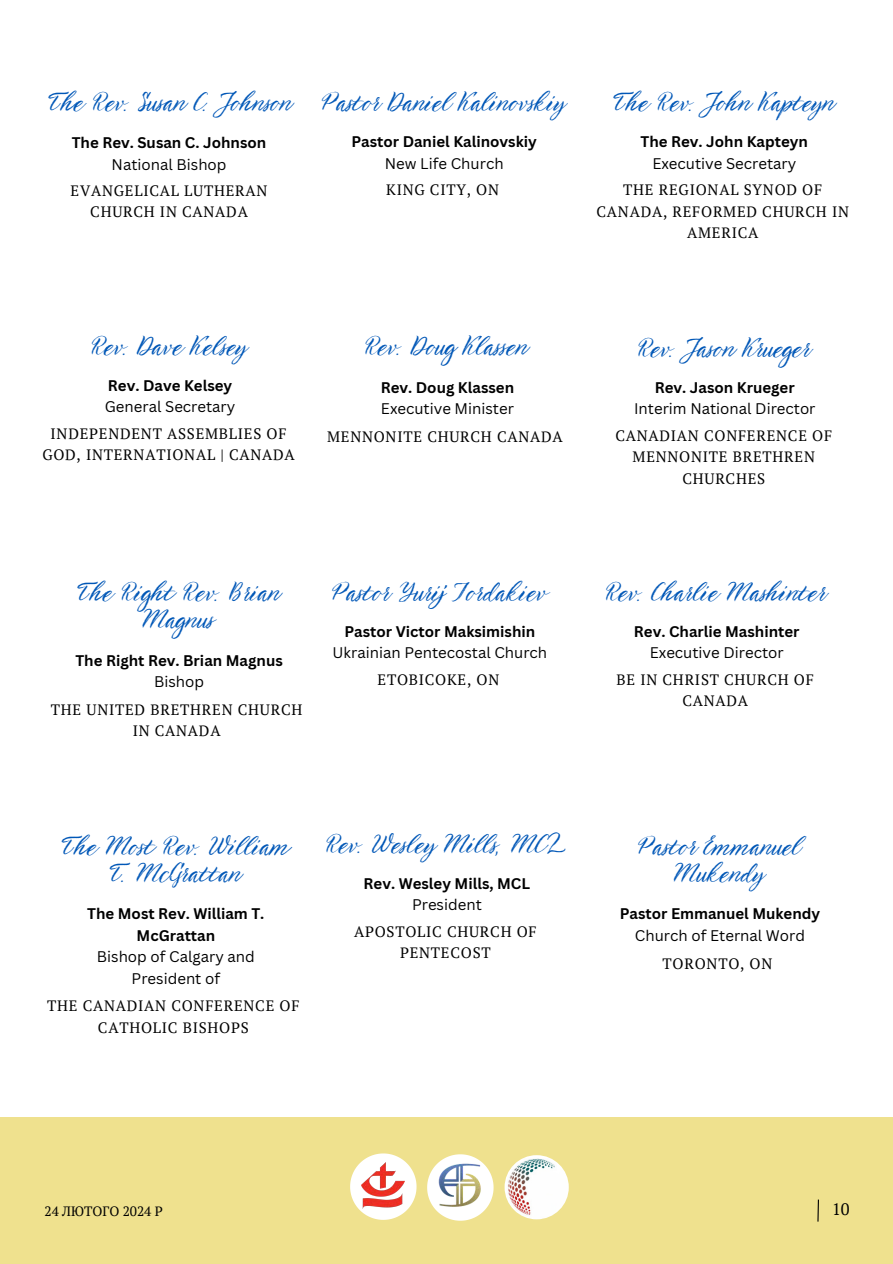
<style>
.page{position:relative;width:893px;height:1264px;background:#fff}
.page>*{position:absolute;margin:0;border:0;box-sizing:border-box;transform-origin:0 0}
.t1{font:30px/27px "TT Berlinerins Script";color:#0057b7;text-align:center}
.t2{font:16.5px "PT Serif";color:#000}
.t3{font:15px/21.3px "PT Serif";letter-spacing:.05em;color:#000;text-align:center}
.t4{font:700 15px/21.3px "Canva Sans";color:#000;text-align:center}
.t5{font:15px/21.3px "Canva Sans";color:#000;text-align:center}
.t6{font:13.5px "PT Serif";color:#000}
</style>
<div class="page">
<div style="left:0;top:1117px;width:892px;height:146px;background:#efe18e"></div>
<svg style="left:817px;top:1199px;width:1px;height:22px"></svg>
<svg style="left:427px;top:1154px;width:66px;height:66px"></svg>
<svg style="left:350px;top:1153px;width:66px;height:66px"></svg>
<img style="left:504px;top:1155px;width:64px;height:64px;border-radius:50%">
<img style="left:362px;top:1162px;width:42px;height:46px">
<img style="left:430px;top:1156px;width:60px;height:61px;border-radius:50%">
<h1 class="t1" style="left:46px;top:87px;width:247px">The Rev. Susan C. Johnson</h1>
<p class="t4" style="left:72px;top:132px;width:196px">The Rev. Susan C. Johnson</p>
<p class="t5" style="left:112px;top:153px;width:116px">National Bishop</p>
<p class="t3" style="left:71px;top:179px;width:198px">EVANGELICAL LUTHERAN<br>CHURCH IN CANADA</p>
<h1 class="t1" style="left:320px;top:88px;width:246px">Pastor Daniel Kalinovskiy</h1>
<p class="t4" style="left:351px;top:131px;width:187px">Pastor Daniel Kalinovskiy</p>
<p class="t5" style="left:385px;top:152px;width:120px">New Life Church</p>
<p class="t3" style="left:386px;top:179px;width:114px">KING CITY, ON</p>
<h1 class="t1" style="left:611px;top:88px;width:225px">The Rev. John Kapteyn</h1>
<p class="t4" style="left:640px;top:131px;width:169px">The Rev. John Kapteyn</p>
<p class="t5" style="left:652px;top:152px;width:145px">Executive Secretary</p>
<p class="t3" style="left:596px;top:179px;width:254px">THE REGIONAL SYNOD OF<br>CANADA, REFORMED CHURCH IN<br>AMERICA</p>
<h1 class="t1" style="left:90px;top:331px;width:158px">Rev. Dave Kelsey</h1>
<p class="t4" style="left:108px;top:374px;width:126px">Rev. Dave Kelsey</p>
<p class="t5" style="left:105px;top:396px;width:132px">General Secretary</p>
<p class="t3" style="left:42px;top:422px;width:254px">INDEPENDENT ASSEMBLIES OF<br>GOD, INTERNATIONAL | CANADA</p>
<h1 class="t1" style="left:364px;top:331px;width:166px">Rev. Doug Klassen</h1>
<p class="t4" style="left:381px;top:376px;width:135px">Rev. Doug Klassen</p>
<p class="t5" style="left:381px;top:398px;width:134px">Executive Minister</p>
<p class="t3" style="left:327px;top:426px;width:237px">MENNONITE CHURCH CANADA</p>
<h1 class="t1" style="left:75px;top:577px;width:207px">The Right Rev. Brian<br>Magnus</h1>
<p class="t4" style="left:75px;top:649px;width:209px">The Right Rev. Brian Magnus</p>
<p class="t5" style="left:154px;top:670px;width:51px">Bishop</p>
<p class="t3" style="left:51px;top:698px;width:253px">THE UNITED BRETHREN CHURCH<br>IN CANADA</p>
<h1 class="t1" style="left:330px;top:576px;width:218px">Pastor Yurij Iordakiev</h1>
<p class="t4" style="left:344px;top:620px;width:192px">Pastor Victor Maksimishin</p>
<p class="t5" style="left:332px;top:641px;width:216px">Ukrainian Pentecostal Church</p>
<p class="t3" style="left:377px;top:668px;width:123px">ETOBICOKE, ON</p>
<h1 class="t1" style="left:59px;top:831px;width:231px">The Most Rev. William<br>T. McGrattan</h1>
<p class="t4" style="left:87px;top:902px;width:179px">The Most Rev. William T.<br>McGrattan</p>
<p class="t5" style="left:97px;top:945px;width:159px">Bishop of Calgary and<br>President of</p>
<p class="t3" style="left:47px;top:995px;width:254px">THE CANADIAN CONFERENCE OF<br>CATHOLIC BISHOPS</p>
<h1 class="t1" style="left:325px;top:829px;width:243px">Rev. Wesley Mills, MCL</h1>
<p class="t4" style="left:363px;top:872px;width:168px">Rev. Wesley Mills, MCL</p>
<p class="t5" style="left:412px;top:893px;width:71px">President</p>
<p class="t3" style="left:354px;top:920px;width:184px">APOSTOLIC CHURCH OF<br>PENTECOST</p>
<h1 class="t1" style="left:636px;top:333px;width:175px">Rev. Jason Krueger</h1>
<p class="t4" style="left:654px;top:376px;width:141px">Rev. Jason Krueger</p>
<p class="t5" style="left:634px;top:398px;width:183px">Interim National Director</p>
<p class="t3" style="left:615px;top:424px;width:218px">CANADIAN CONFERENCE OF<br>MENNONITE BRETHREN<br>CHURCHES</p>
<h1 class="t1" style="left:604px;top:576px;width:223px">Rev. Charlie Mashinter</h1>
<p class="t4" style="left:634px;top:620px;width:167px">Rev. Charlie Mashinter</p>
<p class="t5" style="left:649px;top:641px;width:135px">Executive Director</p>
<p class="t3" style="left:616px;top:668px;width:199px">BE IN CHRIST CHURCH OF<br>CANADA</p>
<h1 class="t1" style="left:636px;top:831px;width:165px">Pastor Emmanuel<br>Mukendy</h1>
<p class="t4" style="left:619px;top:902px;width:202px">Pastor Emmanuel Mukendy</p>
<p class="t5" style="left:635px;top:924px;width:172px">Church of Eternal Word</p>
<p class="t3" style="left:662px;top:952px;width:111px">TORONTO, ON</p>
<p class="t6" style="left:45px;top:1201px;width:120px">24 ЛЮТОГО 2024 Р</p>
<p class="t2" style="left:832px;top:1197px;width:19px">10</p>
</div>
